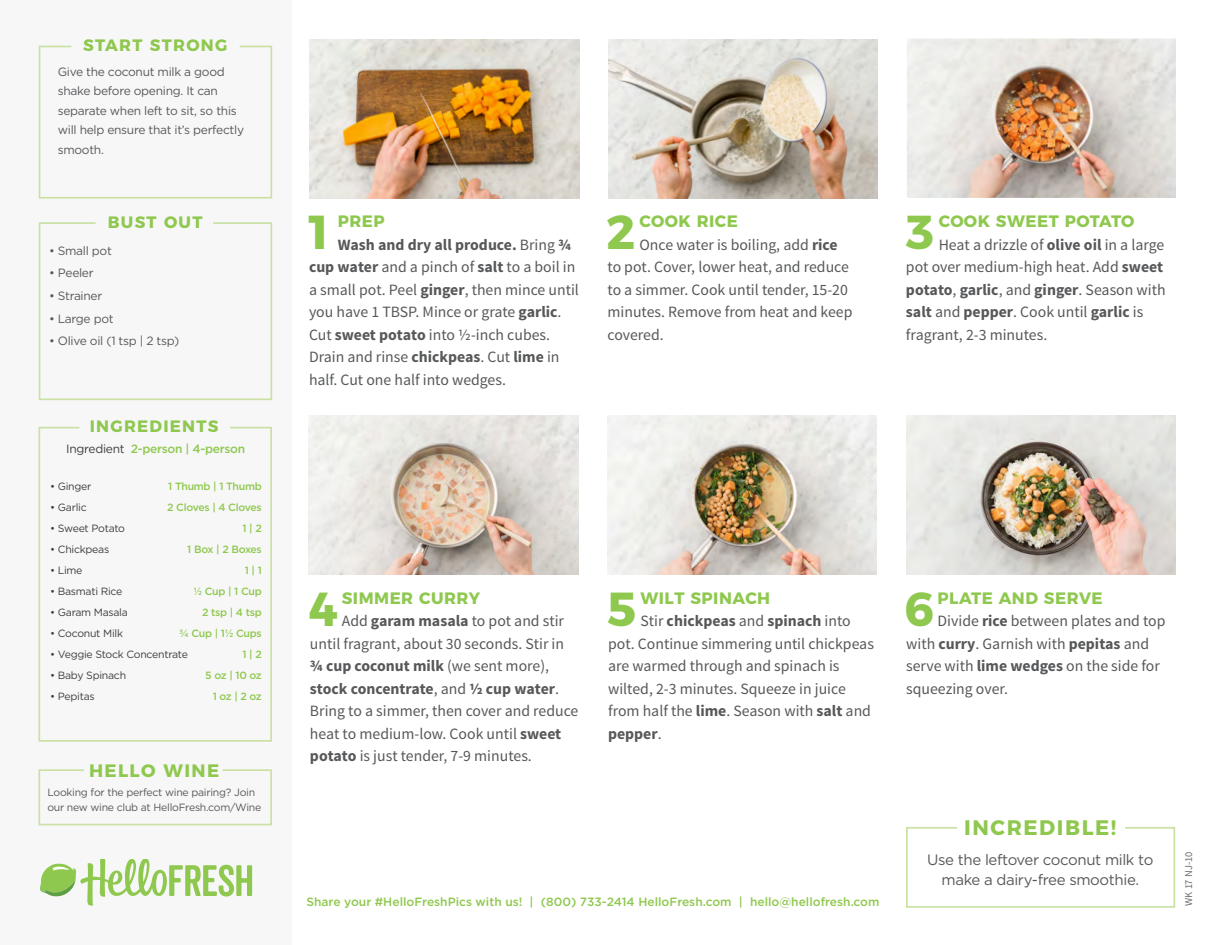
<style>
.page{position:relative;width:1215px;height:945px;background:#fff}
.page>*{position:absolute;margin:0;border:0;box-sizing:border-box;transform-origin:0 0}
.t1{font:700 47.55px "Montserrat";color:#8fc84e}
.t2{font:700 21px "Montserrat";letter-spacing:.075em;color:#8fc84e}
.t3{font:700 18px "Montserrat";letter-spacing:.075em;color:#8fc84e}
.t4{font:700 16.5px "Montserrat";letter-spacing:.03em;color:#8fc84e}
.t5{font:700 16.5px "Montserrat";letter-spacing:.075em;color:#8fc84e}
.t6{font:15.75px/22.5px "Source Sans Pro";color:#57585a}
.t7{font:15px/20.1px "Gotham";letter-spacing:-.025em;color:#57585a;text-align:center}
.t8{font:12px/19.5px "Gotham";letter-spacing:-.025em;color:#57585a}
.t9{font:500 12px "Gotham";color:#8fc84e}
.t10{font:500 12px "Gotham";letter-spacing:-.025em;color:#8fc84e}
.t11{font:10.5px "Gotham";letter-spacing:-.025em;color:#3e3e3f}
.t12{font:500 10.5px/21px "Gotham";letter-spacing:-.025em;color:#8fc84e;text-align:right}
.t13{font:10.5px/15px "Gotham";letter-spacing:-.025em;color:#57585a}
.t14{font:10.5px "Source Sans Pro";letter-spacing:.005em;color:#6c6d70}
.s1{font-weight:400;color:#3e3e3f}
.s2{font-weight:700}
</style>
<div class="page">
<div style="left:0;top:0;width:291px;height:945px;background:#f7f7f8"></div>
<img style="left:310px;top:39px;width:269px;height:160px">
<img style="left:608px;top:39px;width:269px;height:160px">
<img style="left:608px;top:416px;width:269px;height:159px">
<img style="left:309px;top:416px;width:270px;height:159px">
<img style="left:907px;top:39px;width:269px;height:159px">
<img style="left:907px;top:416px;width:269px;height:159px">
<svg style="left:38px;top:222px;width:235px;height:179px"></svg>
<svg style="left:38px;top:426px;width:234px;height:316px"></svg>
<svg style="left:38px;top:45px;width:235px;height:154px"></svg>
<svg style="left:38px;top:769px;width:234px;height:57px"></svg>
<svg style="left:40px;top:859px;width:212px;height:47px"></svg>
<svg style="left:906px;top:827px;width:270px;height:81px"></svg>
<p class="t5" style="left:83px;top:32px;width:146px">START STRONG</p>
<p class="t8" style="left:58px;top:62px;width:188px">Give the coconut milk a good shake before opening. It can separate when left to sit, so this will help ensure that it’s perfectly smooth.</p>
<p class="t4" style="left:108px;top:209px;width:96px">BUST OUT</p>
<p class="t8" style="left:49px;top:241px;width:64px">• Small pot</p>
<p class="t8" style="left:49px;top:263px;width:46px">• Peeler</p>
<p class="t8" style="left:49px;top:286px;width:55px">• Strainer</p>
<p class="t8" style="left:49px;top:308px;width:66px">• Large pot</p>
<p class="t8" style="left:49px;top:331px;width:132px">• Olive oil (1 tsp | 2 tsp)</p>
<p class="t5" style="left:90px;top:413px;width:130px">INGREDIENTS</p>
<p class="t10" style="left:66px;top:441px;width:180px"><span class="s1">Ingredient</span> 2-person | 4-person</p>
<p class="t12" style="left:167px;top:475px;width:96px">1 Thumb | 1 Thumb<br>2 Cloves | 4 Cloves<br>1 | 2<br>1 Box | 2 Boxes<br>1 | 1<br>½ Cup | 1 Cup<br>2 tsp | 4 tsp<br>¾ Cup | 1½ Cups<br>1 | 2<br>5 oz | 10 oz<br>1 oz | 2 oz</p>
<p class="t11" style="left:50px;top:479px;width:43px">• Ginger</p>
<p class="t11" style="left:50px;top:500px;width:38px">• Garlic</p>
<p class="t11" style="left:50px;top:521px;width:76px">• Sweet Potato</p>
<p class="t11" style="left:50px;top:542px;width:61px">• Chickpeas</p>
<p class="t11" style="left:50px;top:563px;width:34px">• Lime</p>
<p class="t11" style="left:50px;top:584px;width:74px">• Basmati Rice</p>
<p class="t11" style="left:50px;top:605px;width:79px">• Garam Masala</p>
<p class="t11" style="left:50px;top:626px;width:74px">• Coconut Milk</p>
<p class="t11" style="left:50px;top:647px;width:139px">• Veggie Stock Concentrate</p>
<p class="t11" style="left:50px;top:668px;width:77px">• Baby Spinach</p>
<p class="t11" style="left:50px;top:689px;width:46px">• Pepitas</p>
<p class="t3" style="left:89px;top:756px;width:132px">HELLO WINE</p>
<p class="t13" style="left:47px;top:784px;width:215px">Looking for the perfect wine pairing? Join our new wine club at HelloFresh.com/Wine</p>
<h1 class="t1" style="left:305px;top:193px;width:31px">1</h1>
<p class="t4" style="left:338px;top:208px;width:49px">PREP</p>
<p class="t6" style="left:309px;top:234px;width:271px;text-indent:29px"><span class="s2">Wash and dry all produce.</span> Bring <span class="s2">¾ cup water</span> and a pinch of <span class="s2">salt</span> to a boil in a small pot. Peel <span class="s2">ginger</span>, then mince until you have 1 TBSP. Mince or grate <span class="s2">garlic</span>.<br>Cut <span class="s2">sweet potato</span> into ½-inch cubes.<br>Drain and rinse <span class="s2">chickpeas</span>. Cut <span class="s2">lime</span> in half. Cut one half into wedges.</p>
<h1 class="t1" style="left:606px;top:193px;width:31px">2</h1>
<p class="t4" style="left:639px;top:208px;width:100px">COOK RICE</p>
<p class="t6" style="left:608px;top:234px;width:246px;text-indent:32px">Once water is boiling, add <span class="s2">rice </span>to pot. Cover, lower heat, and reduce to a simmer. Cook until tender, 15-20 minutes. Remove from heat and keep covered.</p>
<h1 class="t1" style="left:906px;top:193px;width:28px">3</h1>
<p class="t4" style="left:939px;top:208px;width:197px">COOK SWEET POTATO</p>
<p class="t6" style="left:906px;top:234px;width:261px;text-indent:33px">Heat a drizzle of <span class="s2">olive oil</span> in a large pot over medium-high heat. Add <span class="s2">sweet potato</span>, <span class="s2">garlic</span>, and <span class="s2">ginger</span>. Season with <span class="s2">salt</span> and <span class="s2">pepper</span>. Cook until <span class="s2">garlic</span> is fragrant, 2-3 minutes.</p>
<h1 class="t1" style="left:309px;top:570px;width:31px">4</h1>
<p class="t4" style="left:342px;top:584px;width:140px">SIMMER CURRY</p>
<p class="t6" style="left:310px;top:610px;width:270px;text-indent:32px">Add <span class="s2">garam masala</span> to pot and stir until fragrant, about 30 seconds. Stir in <span class="s2">¾ cup coconut milk</span> (we sent more), <span class="s2">stock concentrate</span>, and <span class="s2">½ cup water</span>.<br>Bring to a simmer, then cover and reduce heat to medium-low. Cook until <span class="s2">sweet potato</span> is just tender, 7-9 minutes.</p>
<h1 class="t1" style="left:607px;top:570px;width:31px">5</h1>
<p class="t4" style="left:640px;top:584px;width:131px">WILT SPINACH</p>
<p class="t6" style="left:608px;top:610px;width:267px;text-indent:32px">Stir <span class="s2">chickpeas</span> and <span class="s2">spinach</span> into pot. Continue simmering until chickpeas are warmed through and spinach is wilted, 2-3 minutes. Squeeze in juice from half the <span class="s2">lime</span>. Season with <span class="s2">salt</span> and <span class="s2">pepper</span>.</p>
<h1 class="t1" style="left:904px;top:570px;width:31px">6</h1>
<p class="t4" style="left:938px;top:584px;width:167px">PLATE AND SERVE</p>
<p class="t6" style="left:906px;top:610px;width:261px;text-indent:31px">Divide <span class="s2">rice</span> between plates and top with <span class="s2">curry</span>. Garnish with <span class="s2">pepitas</span> and serve with <span class="s2">lime wedges</span> on the side for squeezing over.</p>
<h2 class="t2" style="left:964px;top:811px;width:154px">INCREDIBLE!</h2>
<p class="t9" style="left:306px;top:894px;width:575px">Share your #HelloFreshPics with us! | (800) 733-2414 HelloFresh.com | hello@hellofresh.com</p>
<p class="t7" style="left:927px;top:849px;width:228px">Use the leftover coconut milk to make a dairy-free smoothie.</p>
<p class="t14" style="left:1182px;top:906px;width:56px;rotate:-90deg">WK 17 NJ-10</p>
</div>
